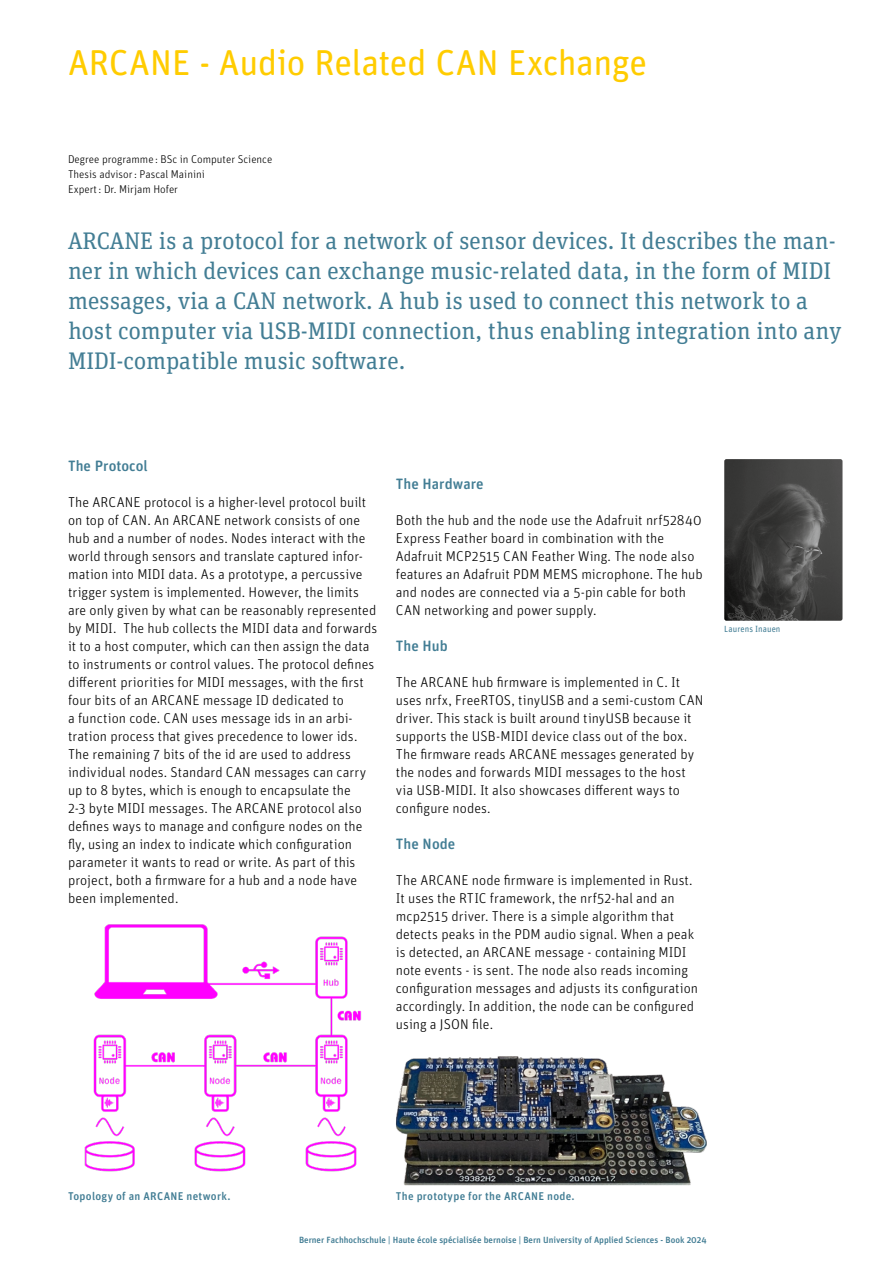
<style>
.page{position:relative;width:893px;height:1263px;background:#fff}
.page>*{position:absolute;margin:0;border:0;box-sizing:border-box;transform-origin:0 0}
.t1{font:36px "Unit Rounded Pro";letter-spacing:-.015em;color:#fc0}
.t2{font:24px/30px "Unit Slab Pro";color:#427d94}
.t3{font:500 15px "Unit Rounded Pro";letter-spacing:.005em;color:#427d94}
.t4{font:300 14.25px/18px "Unit Rounded Pro";letter-spacing:.005em;color:#000}
.t5{font:300 11.25px/15px "Unit Rounded Pro";color:#000}
.t6{font:500 11.25px "Unit Rounded Pro";letter-spacing:.025em;color:#427d94}
.t7{font:500 9px "Unit Rounded Pro";color:#427d94}
.t8{font:9px "Unit Rounded Pro";letter-spacing:.01em;color:#427d94;scale:.95 1}
</style>
<div class="page">
<img style="left:724px;top:459px;width:118px;height:162px">
<img style="left:84px;top:924px;width:278px;height:248px">
<img style="left:396px;top:1056px;width:311px;height:129px">
<h1 class="t1" style="left:68px;top:38px;width:581px">ARCANE - Audio Related CAN Exchange</h1>
<p class="t5" style="left:68px;top:151px;width:206px">Degree programme : BSc in Computer Science<br>Thesis advisor: Pascal Mainini<br>Expert: Dr. Mirjam Hofer</p>
<p class="t2" style="left:68px;top:225px;width:775px">ARCANE is a protocol for a network of sensor devices. It describes the man&shy;ner in which devices can exchange music-related data, in the form of MIDI messages, via a CAN network. A hub is used to connect this network to a host computer via USB-MIDI connection, thus enabling integration into any MIDI-compatible music software.</p>
<p class="t3" style="left:68px;top:455px;width:81px">The Protocol</p>
<p class="t4" style="left:68px;top:493px;width:311px">The ARCANE protocol is a higher-level protocol built on top of CAN. An ARCANE network consists of one hub and a number of nodes. Nodes interact with the world through sensors and translate captured infor&shy;mation into MIDI data. As a prototype, a percussive trigger system is implemented. However, the limits are only given by what can be reasonably represented by MIDI. The hub collects the MIDI data and forwards it to a host computer, which can then assign the data to instruments or control values. The protocol defines different priorities for MIDI messages, with the first four bits of an ARCANE message ID dedicated to<br>a function code. CAN uses message ids in an arbi&shy;tration process that gives precedence to lower ids.<br>The remaining 7 bits of the id are used to address individual nodes. Standard CAN messages can carry up to 8 bytes, which is enough to encapsulate the<br>2-3 byte MIDI messages. The ARCANE protocol also defines ways to manage and configure nodes on the fly, using an index to indicate which configuration parameter it wants to read or write. As part of this project, both a firmware for a hub and a node have been implemented.</p>
<p class="t3" style="left:396px;top:473px;width:89px">The Hardware</p>
<p class="t4" style="left:396px;top:510px;width:308px">Both the hub and the node use the Adafruit nrf52840<br>Express Feather board in combination with the Adafruit MCP2515 CAN Feather Wing. The node also features an Adafruit PDM MEMS microphone. The hub and nodes are connected via a 5-pin cable for both CAN networking and power supply.</p>
<p class="t3" style="left:396px;top:635px;width:53px">The Hub</p>
<p class="t4" style="left:396px;top:672px;width:309px">The ARCANE hub firmware is implemented in C. It uses nrfx, FreeRTOS, tinyUSB and a semi-custom CAN driver. This stack is built around tinyUSB because it supports the USB-MIDI device class out of the box.<br>The firmware reads ARCANE messages generated by the nodes and forwards MIDI messages to the host via USB-MIDI. It also showcases different ways to configure nodes.</p>
<p class="t3" style="left:396px;top:833px;width:61px">The Node</p>
<p class="t4" style="left:396px;top:870px;width:304px">The ARCANE node firmware is implemented in Rust.<br>It uses the RTIC framework, the nrf52-hal and an mcp2515 driver. There is a simple algorithm that detects peaks in the PDM audio signal. When a peak is detected, an ARCANE message - containing MIDI note events - is sent. The node also reads incoming configuration messages and adjusts its configuration accordingly. In addition, the node can be configured using a JSON file.</p>
<p class="t8" style="left:724px;top:623px;width:61px">Laurens Inauen</p>
<p class="t6" style="left:68px;top:1188px;width:164px">Topology of an ARCANE network.</p>
<p class="t6" style="left:396px;top:1188px;width:180px">The prototype for the ARCANE node.</p>
<p class="t7" style="left:299px;top:1234px;width:409px">Berner Fachhochschule | Haute école spécialisée bernoise | Bern University of Applied Sciences - Book 2024</p>
</div>
